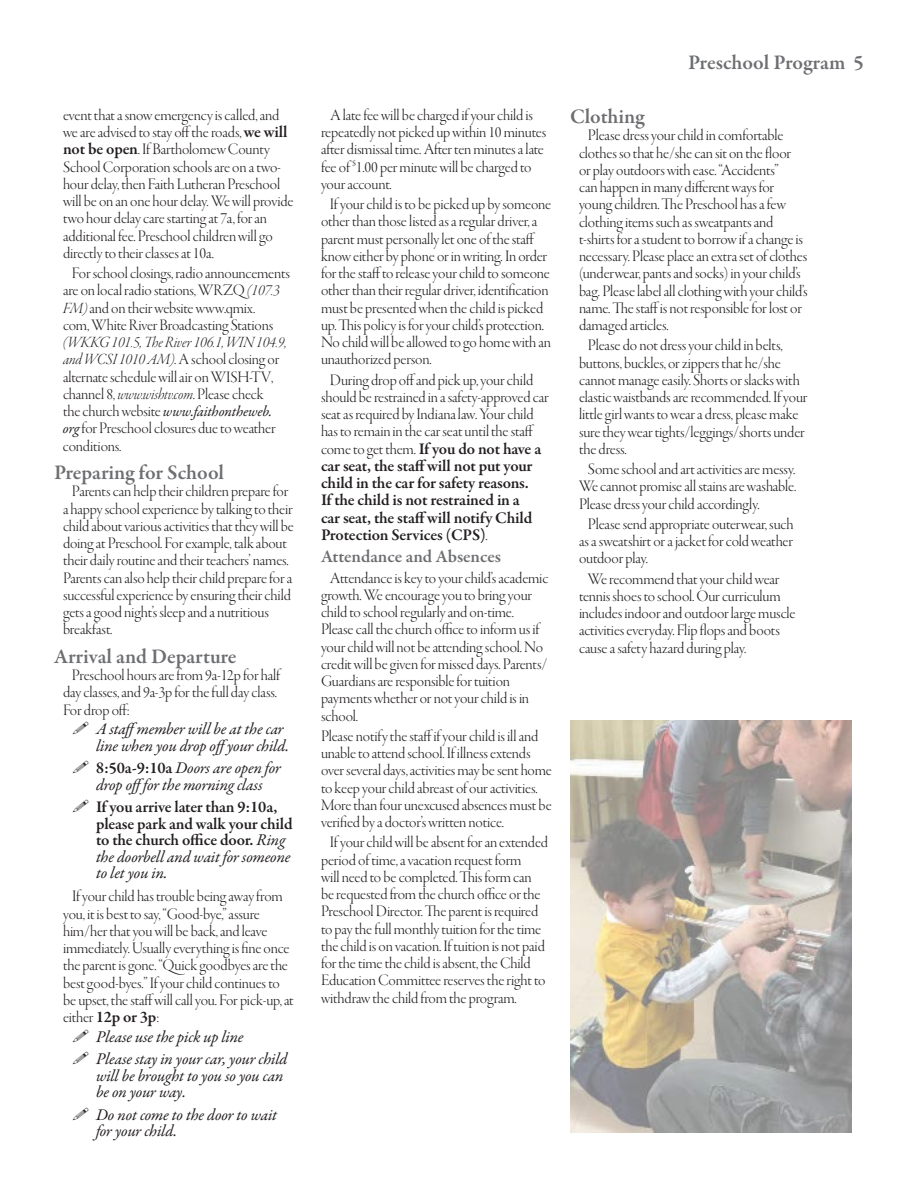
<style>
.page{position:relative;width:918px;height:1188px;background:#fff}
.page>*{position:absolute;margin:0;border:0;box-sizing:border-box;transform-origin:0 0}
.t1{font:600 21px "Garamond Premr Pro";color:#6d6e71}
.t2{font:600 18px "Garamond Premr Pro";letter-spacing:-.005em;color:#6d6e71}
.t3{font:16.5px/17.2px "Garamond Premr Pro Lt Disp";letter-spacing:-.01em;color:#231f20}
.t4{font:600 16.5px/17.2px "Garamond Premr Pro";letter-spacing:-.01em;color:#231f20}
.t5{font:italic 16.5px/16.5px "Garamond Premr Pro";letter-spacing:-.015em;color:#231f20}
.t6{font:16.5px "Garamond Premr Pro Lt It Disp";letter-spacing:-.01em;color:#231f20}
.t7{font:italic 15px "Garamond Premr Pro";letter-spacing:-.015em;color:#231f20}
.s1{font-family:"Garamond Premr Pro";font-weight:600}
.s2{font-family:"Garamond Premr Pro Lt It Disp"}
.s3{font-family:"Garamond Premr Pro Lt Disp";font-style:normal;font-size:16.5px}
.s4{font-family:"Garamond Premr Pro";font-style:italic;font-size:15px}
.s5{font-weight:600;font-style:normal}
.s6{font-weight:400;font-style:italic}
.s7{font-family:"Garamond Premr Pro Lt Disp";font-weight:400}
</style>
<div class="page">
<img style="left:570px;top:720px;width:281px;height:413px">
<p class="t3" style="left:63px;top:107px;width:232px">event that a snow emergency is called, and we are advised to stay off the roads, <span class="s1">we will not be open</span>. If Bartholomew County School Corporation schools are on a two&shy;hour delay, then Faith Lutheran Preschool will be on an one hour delay. We will provide two hour delay care starting at 7a, for an additional fee. Preschool children will go directly to their classes at 10a.</p>
<p class="t3" style="left:63px;top:265px;width:229px;text-indent:9px">For school closings, radio announcements are on local radio stations, WRZQ <span class="s2">(107.3<br>FM)</span> and on their website www.qmix.<br>com, White River Broadcasting Stations</p>
<p class="t6" style="left:63px;top:334px;width:225px">(WKKG 101.5, The River 106.1, WIN 104.9,</p>
<p class="t3" style="left:63px;top:351px;width:218px"><span class="s2">and WCSI 1010 AM)</span>. A school closing or alternate schedule will air on WISH-TV, channel 8, <span class="s2">www.wishtv.com</span>. Please check</p>
<p class="t7" style="left:63px;top:402px;width:211px"><span class="s3">the church website</span> www.faithontheweb.</p>
<p class="t3" style="left:63px;top:420px;width:214px"><span class="s4">org</span>for Preschool closures due to weather conditions.</p>
<p class="t1" style="left:54px;top:460px;width:172px">Preparing for School</p>
<p class="t3" style="left:63px;top:483px;width:233px;text-indent:9px">Parents can help their children prepare for a happy school experience by talking to their child about various activities that they will be doing at Preschool. For example, talk about their daily routine and their teachers’ names.<br>Parents can also help their child prepare for a successful experience by ensuring their child gets a good night’s sleep and a nutritious breakfast.</p>
<p class="t1" style="left:54px;top:644px;width:184px">Arrival and Departure</p>
<p class="t3" style="left:63px;top:667px;width:219px;text-indent:9px">Preschool hours are from 9a-12p for half day classes, and 9a-3p for the full day class.<br>For drop off:</p>
<p class="t5" style="left:96px;top:722px;width:195px">A staffmember will be at the car line when you drop offyour child.</p>
<p class="t5" style="left:96px;top:761px;width:187px"><span class="s5">8:50a-9:10a</span> Doors are open for drop offfor the morning class</p>
<p class="t4" style="left:96px;top:799px;width:198px;line-height:16.5px">If you arrive later than 9:10a, please park and walk your child to the church office door. <span class="s6">Ring the doorbell and wait for someone to let you in.</span></p>
<p class="t3" style="left:63px;top:888px;width:232px;text-indent:9px">If your child has trouble being away from you, it is best to say, “Good-bye,” assure him/her that you will be back, and leave immediately. Usually everything is fine once the parent is gone. “Quick goodbyes are the best good-byes.” If your child continues to be upset, the staff will call you. For pick-up, at either <span class="s1">12p or 3p</span>:</p>
<p class="t5" style="left:96px;top:1026px;width:193px;line-height:22.5px">Please use the pick up line<br>Please stay in your car, your child</p>
<p class="t5" style="left:96px;top:1068px;width:189px">will be brought to you so you can be on your way.</p>
<p class="t5" style="left:96px;top:1107px;width:183px">Do not come to the door to wait for your child.</p>
<p class="t3" style="left:321px;top:107px;width:227px;text-indent:9px">A late fee will be charged if your child is repeatedly not picked up within 10 minutes after dismissal time. After ten minutes a late fee of <sup>$</sup>1.00 per minute will be charged to your account.</p>
<p class="t3" style="left:321px;top:196px;width:232px;text-indent:9px">If your child is to be picked up by someone other than those listed as a regular driver, a parent must personally let one of the staff know either by phone or in writing. In order for the staff to release your child to someone other than their regular driver, identification must be presented when the child is picked up. This policy is for your child’s protection.<br>No child will be allowed to go home with an unauthorized person.</p>
<p class="t3" style="left:321px;top:372px;width:229px;text-indent:9px">During drop off and pick up, your child should be restrained in a safety-approved car seat as required by Indiana law. Your child has to remain in the car seat until the staff</p>
<p class="t4" style="left:321px;top:440px;width:222px"><span class="s7">come to get them.</span> If you do not have a car seat, the staff will not put your child in the car for safety reasons.<br>If the child is not restrained in a car seat, the staff will notify Child Protection Services (CPS)<span class="s7">.</span></p>
<p class="t2" style="left:321px;top:546px;width:182px">Attendance and Absences</p>
<p class="t3" style="left:321px;top:570px;width:229px;text-indent:9px">Attendance is key to your child’s academic growth. We encourage you to bring your child to school regularly and on-time.<br>Please call the church office to inform us if your child will not be attending school. No credit will be given for missed days. Parents/ Guardians are responsible for tuition payments whether or not your child is in school.</p>
<p class="t3" style="left:321px;top:728px;width:232px">Please notify the staff if your child is ill and unable to attend school. If illness extends over several days, activities may be sent home to keep your child abreast of our activities.<br>More than four unexcused absences must be verified by a doctor’s written notice.</p>
<p class="t3" style="left:321px;top:834px;width:229px;text-indent:9px">If your child will be absent for an extended period of time, a vacation request form<br>will need to be completed. This form can be requested from the church office or the Preschool Director. The parent is required to pay the full monthly tuition for the time the child is on vacation. If tuition is not paid for the time the child is absent, the Child Education Committee reserves the right to withdraw the child from the program.</p>
<p class="t1" style="left:688px;top:50px;width:177px">Preschool Program 5</p>
<p class="t1" style="left:570px;top:104px;width:76px">Clothing</p>
<p class="t3" style="left:579px;top:127px;width:230px;text-indent:9px">Please dress your child in comfortable clothes so that he/she can sit on the floor<br>or play outdoors with ease. “Accidents”<br>can happen in many different ways for young children. The Preschool has a few clothing items such as sweatpants and t-shirts for a student to borrow if a change is necessary. Please place an extra set of clothes (underwear, pants and socks) in your child’s bag. Please label all clothing with your child’s name. The staff is not responsible for lost or damaged articles.</p>
<p class="t3" style="left:579px;top:337px;width:230px;text-indent:9px">Please do not dress your child in belts, buttons, buckles, or zippers that he/she cannot manage easily. Shorts or slacks with elastic waistbands are recommended. If your little girl wants to wear a dress, please make sure they wear tights/leggings/shorts under the dress.</p>
<p class="t3" style="left:579px;top:461px;width:219px;text-align:justify;text-indent:9px">Some school and art activities are messy.<br>We cannot promise all stains are washable.<br>Please dress your child accordingly.</p>
<p class="t3" style="left:579px;top:516px;width:216px;text-align:justify;text-indent:9px">Please send appropriate outerwear, such as a sweatshirt or a jacket for cold weather outdoor play.</p>
<p class="t3" style="left:579px;top:570px;width:218px;text-indent:9px">We recommend that your child wear tennis shoes to school. Our curriculum includes indoor and outdoor large muscle activities everyday. Flip flops and boots cause a safety hazard during play.</p>
</div>
